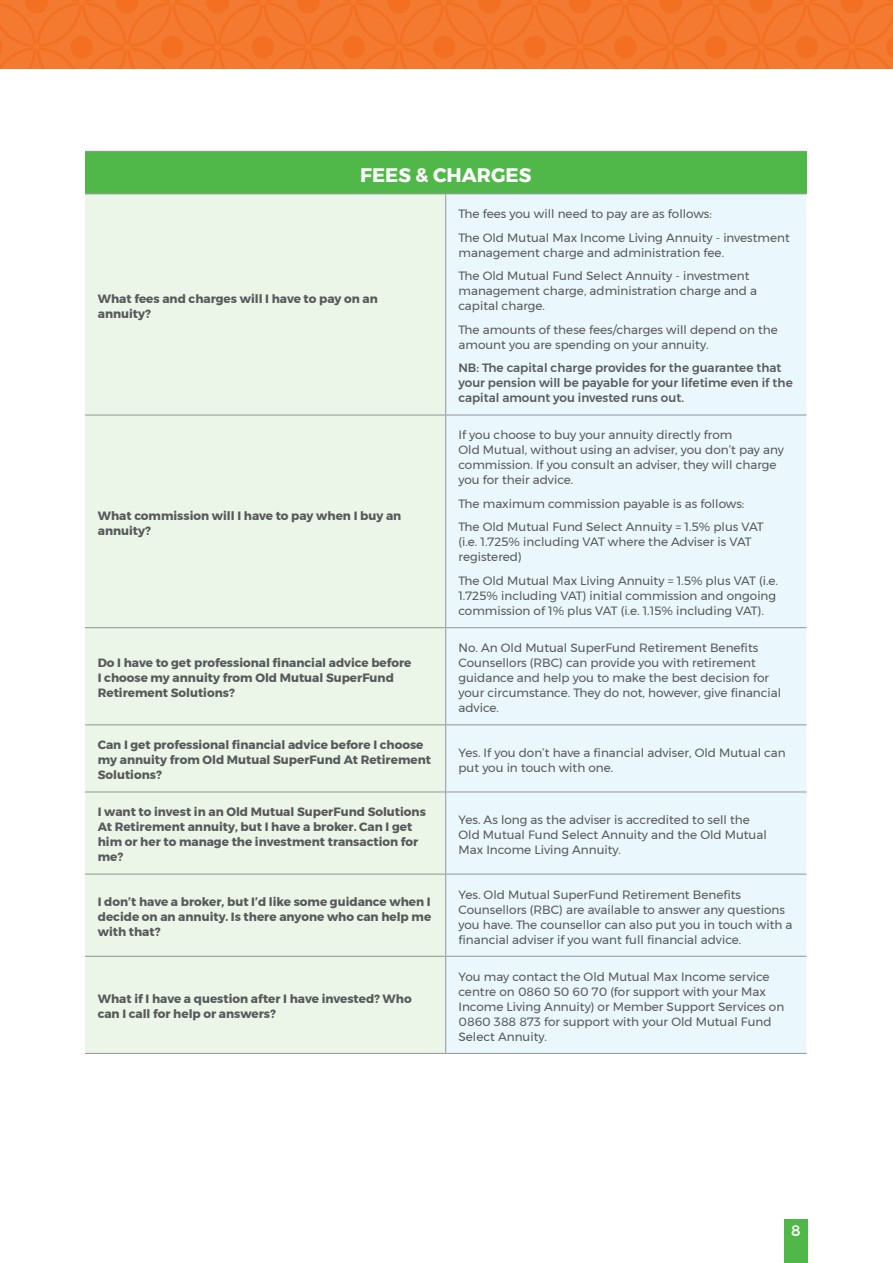
<style>
.page{position:relative;width:893px;height:1263px;background:#fff}
.page>*{position:absolute;margin:0;border:0;box-sizing:border-box;transform-origin:0 0}
.t1{font:700 19.5px "Montserrat";color:#fff}
.t2{font:500 15px "Montserrat";color:#fff}
.t3{font:12px/15px "Montserrat";color:#58595b}
.t4{font:700 12px/15px "Montserrat";color:#58595b}
.t5{font:500 12px/15px "Montserrat";color:#58595b}
</style>
<div class="page">
<div style="left:784px;top:1219px;width:24px;height:44px;background:#50b848"></div>
<svg style="left:0;top:0;width:893px;height:69px;background:#f3762c"></svg>
<svg style="left:719px;top:50px;width:39px;height:19px"></svg>
<svg style="left:719px;top:5px;width:39px;height:39px;background:#f3772d"></svg>
<svg style="left:764px;top:50px;width:85px;height:19px;background:#f3772d"></svg>
<svg style="left:764px;top:5px;width:85px;height:39px;background:#f3772d"></svg>
<svg style="left:855px;top:50px;width:38px;height:19px"></svg>
<svg style="left:855px;top:5px;width:38px;height:39px"></svg>
<div style="left:85px;top:151px;width:721px;height:43px;background:#50b848"></div>
<div style="left:85px;top:194px;width:360px;height:859px;background:#ebf5e8"></div>
<div style="left:446px;top:194px;width:360px;height:859px;background:#eaf7fc"></div>
<hr style="left:85px;top:151px;width:361px;height:1px;background:#939598">
<hr style="left:446px;top:151px;width:360px;height:1px;background:#939598">
<hr style="left:85px;top:193px;width:361px;height:1px;background:#939598">
<hr style="left:446px;top:193px;width:360px;height:1px;background:#939598">
<hr style="left:445px;top:194px;width:1px;height:221px;background:#939598">
<hr style="left:85px;top:415px;width:361px;height:1px;background:#939598">
<hr style="left:446px;top:415px;width:360px;height:1px;background:#939598">
<hr style="left:445px;top:415px;width:1px;height:212px;background:#939598">
<hr style="left:85px;top:627px;width:361px;height:1px;background:#939598">
<hr style="left:446px;top:627px;width:360px;height:1px;background:#939598">
<hr style="left:445px;top:628px;width:1px;height:96px;background:#939598">
<hr style="left:85px;top:724px;width:361px;height:1px;background:#939598">
<hr style="left:446px;top:724px;width:360px;height:1px;background:#939598">
<hr style="left:445px;top:725px;width:1px;height:67px;background:#939598">
<hr style="left:85px;top:792px;width:361px;height:1px;background:#939598">
<hr style="left:446px;top:792px;width:360px;height:1px;background:#939598">
<hr style="left:445px;top:792px;width:1px;height:82px;background:#939598">
<hr style="left:85px;top:874px;width:361px;height:1px;background:#939598">
<hr style="left:446px;top:874px;width:360px;height:1px;background:#939598">
<hr style="left:445px;top:874px;width:1px;height:82px;background:#939598">
<hr style="left:85px;top:956px;width:361px;height:1px;background:#939598">
<hr style="left:446px;top:956px;width:360px;height:1px;background:#939598">
<hr style="left:445px;top:957px;width:1px;height:96px;background:#939598">
<hr style="left:85px;top:1053px;width:361px;height:1px;background:#939598">
<hr style="left:446px;top:1053px;width:360px;height:1px;background:#939598">
<h1 class="t1" style="left:360px;top:159px;width:173px">FEES &amp; CHARGES</h1>
<p class="t4" style="left:98px;top:291px;width:282px">What fees and charges will I have to pay on an annuity?</p>
<p class="t4" style="left:98px;top:508px;width:305px">What commission will I have to pay when I buy an annuity?</p>
<p class="t4" style="left:98px;top:655px;width:315px">Do I have to get professional financial advice before<br>I choose my annuity from Old Mutual SuperFund<br>Retirement Solutions?</p>
<p class="t3" style="left:458px;top:202px;width:333px;line-height:23.5px">The fees you will need to pay are as follows:<br>The Old Mutual Max Income Living Annuity - investment</p>
<p class="t3" style="left:458px;top:241px;width:292px;line-height:23.5px">management charge and administration fee.<br>The Old Mutual Fund Select Annuity - investment</p>
<p class="t3" style="left:458px;top:283px;width:300px">management charge, administration charge and a capital charge.</p>
<p class="t3" style="left:458px;top:322px;width:321px">The amounts of these fees/charges will depend on the amount you are spending on your annuity.</p>
<p class="t5" style="left:458px;top:360px;width:336px">NB: The capital charge provides for the guarantee that your pension will be payable for your lifetime even if the capital amount you invested runs out.</p>
<p class="t3" style="left:458px;top:427px;width:327px">If you choose to buy your annuity directly from<br>Old Mutual, without using an adviser, you don’t pay any commission. If you consult an adviser, they will charge you for their advice.</p>
<p class="t3" style="left:458px;top:492px;width:307px;line-height:23.5px">The maximum commission payable is as follows:<br>The Old Mutual Fund Select Annuity = 1.5% plus VAT</p>
<p class="t3" style="left:458px;top:535px;width:295px">(i.e. 1.725% including VAT where the Adviser is VAT registered)</p>
<p class="t3" style="left:458px;top:573px;width:321px">The Old Mutual Max Living Annuity = 1.5% plus VAT (i.e.<br>1.725% including VAT) initial commission and ongoing commission of 1% plus VAT (i.e. 1.15% including VAT).</p>
<p class="t3" style="left:458px;top:640px;width:324px">No. An Old Mutual SuperFund Retirement Benefits Counsellors (RBC) can provide you with retirement guidance and help you to make the best decision for your circumstance. They do not, however, give financial advice.</p>
<p class="t4" style="left:98px;top:737px;width:335px">Can I get professional financial advice before I choose my annuity from Old Mutual SuperFund At Retirement<br>Solutions?</p>
<p class="t3" style="left:458px;top:745px;width:329px">Yes. If you don’t have a financial adviser, Old Mutual can put you in touch with one.</p>
<p class="t4" style="left:98px;top:805px;width:330px">I want to invest in an Old Mutual SuperFund Solutions At Retirement annuity, but I have a broker. Can I get him or her to manage the investment transaction for me?</p>
<p class="t3" style="left:458px;top:812px;width:310px">Yes. As long as the adviser is accredited to sell the<br>Old Mutual Fund Select Annuity and the Old Mutual<br>Max Income Living Annuity.</p>
<p class="t4" style="left:98px;top:894px;width:335px;text-align:justify">I don’t have a broker, but I’d like some guidance when I decide on an annuity. Is there anyone who can help me with that?</p>
<p class="t3" style="left:458px;top:887px;width:336px">Yes. Old Mutual SuperFund Retirement Benefits Counsellors (RBC) are available to answer any questions you have. The counsellor can also put you in touch with a financial adviser if you want full financial advice.</p>
<p class="t4" style="left:98px;top:991px;width:315px">What if I have a question after I have invested? Who can I call for help or answers?</p>
<p class="t3" style="left:458px;top:969px;width:327px">You may contact the Old Mutual Max Income service centre on 0860 50 60 70 (for support with your Max Income Living Annuity) or Member Support Services on 0860 388 873 for support with your Old Mutual Fund Select Annuity.</p>
<p class="t2" style="left:791px;top:1219px;width:11px">8</p>
</div>
